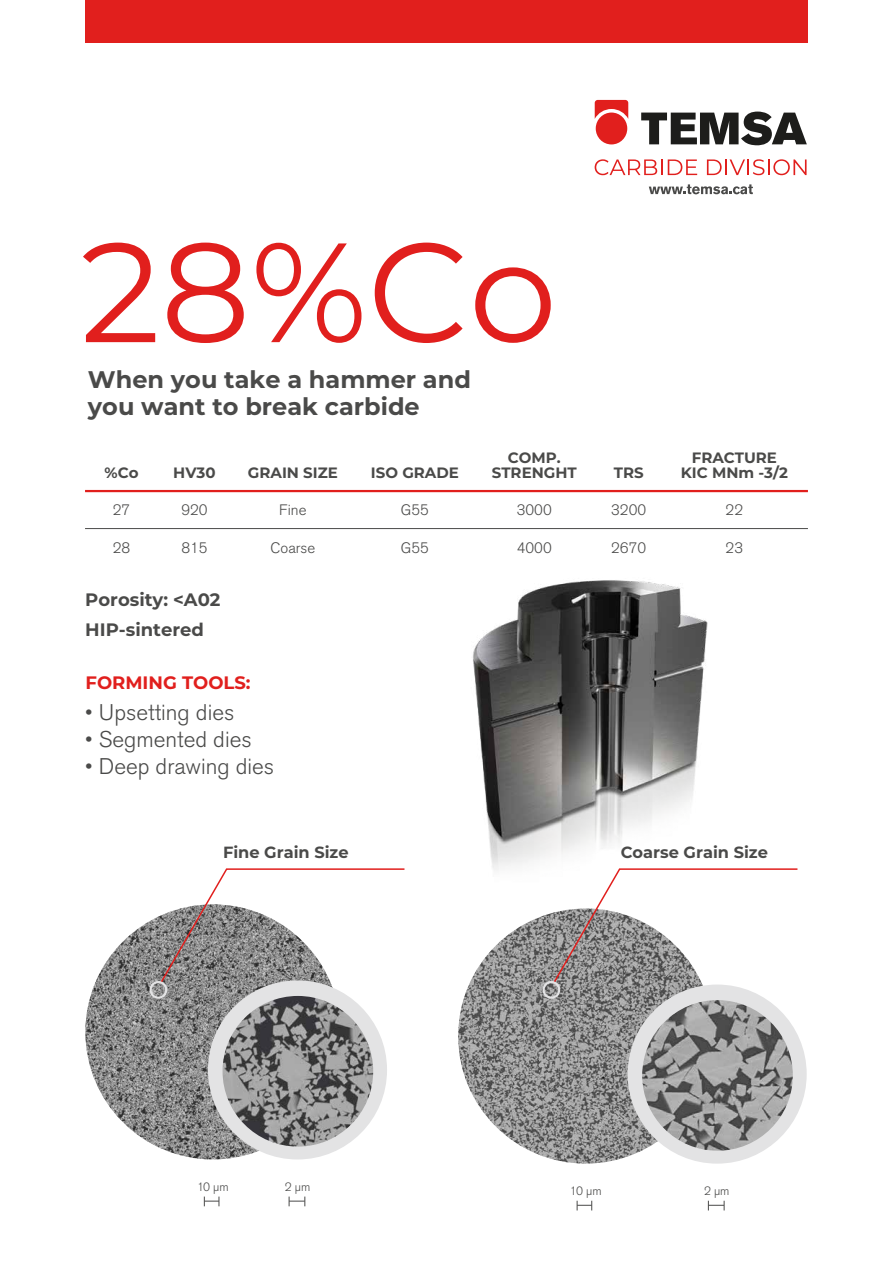
<style>
.page{position:relative;width:893px;height:1263px;background:#fff}
.page>*{position:absolute;margin:0;border:0;box-sizing:border-box;transform-origin:0 0}
.t1{font:141px "Montserrat";color:#e11f1d}
.t2{font:700 24px/27px "Montserrat";color:#4a4a49}
.t3{font:300 22.5px "Akzidenz Grotesk BE";color:#4a4a49}
.t4{font:700 18px/29.8px "Montserrat";color:#4a4a49}
.t5{font:700 18px "Montserrat";color:#e11f1d}
.t6{font:700 16.2px "Montserrat";color:#4a4a49}
.t7{font:700 15px/15px "Montserrat";color:#4a4a49;text-align:center}
.t8{font:300 15px "Akzidenz Grotesk BE";color:#4a4a49}
.t9{font:300 12px "Akzidenz Grotesk BE";color:#4a4a49}
</style>
<div class="page">
<img style="left:473px;top:580px;width:235px;height:291px">
<div style="left:85px;top:0;width:723px;height:43px;background:#e11f1d"></div>
<hr style="left:85px;top:490px;width:723px;height:2px;background:#e11f1d">
<hr style="left:85px;top:528px;width:723px;height:1px;background:#4a4a49">
<svg style="left:595px;top:100px;width:33px;height:44px"></svg>
<svg style="left:641px;top:112px;width:166px;height:33px"></svg>
<svg style="left:649px;top:184px;width:104px;height:10px"></svg>
<svg style="left:595px;top:159px;width:102px;height:16px"></svg>
<svg style="left:707px;top:159px;width:99px;height:16px"></svg>
<img style="left:85px;top:921px;width:64px;height:221px">
<svg style="left:204px;top:1196px;width:16px;height:10px"></svg>
<svg style="left:289px;top:1196px;width:16px;height:10px"></svg>
<svg style="left:149px;top:868px;width:256px;height:291px"></svg>
<img style="left:458px;top:908px;width:255px;height:255px;border-radius:128px">
<svg style="left:577px;top:1201px;width:15px;height:9px"></svg>
<svg style="left:708px;top:1201px;width:17px;height:9px"></svg>
<svg style="left:542px;top:868px;width:265px;height:295px"></svg>
<h1 class="t1" style="left:80px;top:195px;width:478px">28%Co</h1>
<h2 class="t2" style="left:88px;top:365px;width:385px">When you take a hammer and you want to break carbide</h2>
<p class="t7" style="left:105px;top:464px;width:35px">%Co</p>
<p class="t8" style="left:113px;top:502px;width:19px">27</p>
<p class="t8" style="left:113px;top:539px;width:19px">28</p>
<p class="t7" style="left:173px;top:464px;width:44px">HV30</p>
<p class="t8" style="left:181px;top:502px;width:28px">920</p>
<p class="t8" style="left:181px;top:539px;width:28px">815</p>
<p class="t4" style="left:85px;top:584px;width:137px">Porosity: &lt;A02<br>HIP-sintered</p>
<p class="t7" style="left:248px;top:464px;width:91px">GRAIN SIZE</p>
<p class="t8" style="left:279px;top:502px;width:29px">Fine</p>
<p class="t8" style="left:271px;top:539px;width:46px">Coarse</p>
<p class="t5" style="left:85px;top:670px;width:167px">FORMING TOOLS:</p>
<h3 class="t3" style="left:85px;top:700px;width:151px">• Upsetting dies</h3>
<h3 class="t3" style="left:85px;top:727px;width:168px">• Segmented dies</h3>
<h3 class="t3" style="left:85px;top:754px;width:190px">• Deep drawing dies</h3>
<p class="t7" style="left:371px;top:464px;width:89px">ISO GRADE</p>
<p class="t8" style="left:401px;top:502px;width:30px">G55</p>
<p class="t8" style="left:401px;top:539px;width:30px">G55</p>
<p class="t7" style="left:492px;top:449px;width:87px">COMP.<br>STRENGHT</p>
<p class="t8" style="left:517px;top:501px;width:36px">3000</p>
<p class="t8" style="left:517px;top:539px;width:36px">4000</p>
<p class="t6" style="left:223px;top:841px;width:127px">Fine Grain Size</p>
<p class="t7" style="left:614px;top:464px;width:31px">TRS</p>
<p class="t8" style="left:611px;top:502px;width:36px">3200</p>
<p class="t8" style="left:611px;top:539px;width:36px">2670</p>
<p class="t7" style="left:681px;top:449px;width:109px">FRACTURE<br>KIC MNm -3/2</p>
<p class="t8" style="left:726px;top:501px;width:19px">22</p>
<p class="t8" style="left:726px;top:539px;width:19px">23</p>
<p class="t6" style="left:621px;top:841px;width:149px">Coarse Grain Size</p>
<p class="t9" style="left:197px;top:1180px;width:33px">10 µm</p>
<p class="t9" style="left:285px;top:1180px;width:27px">2 µm</p>
<p class="t9" style="left:570px;top:1184px;width:33px">10 µm</p>
<p class="t9" style="left:704px;top:1184px;width:27px">2 µm</p>
</div>
